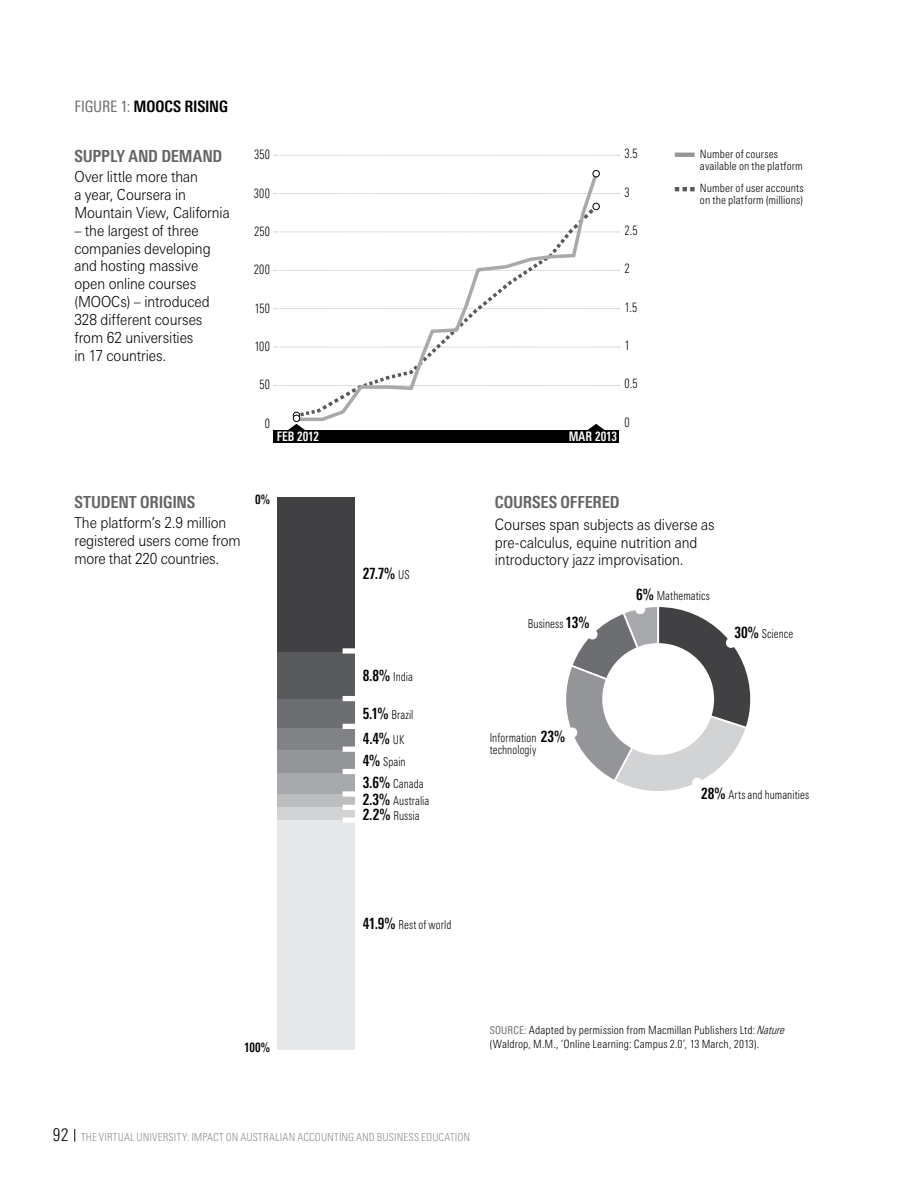
<style>
.page{position:relative;width:908px;height:1191px;background:#fff}
.page>*{position:absolute;margin:0;border:0;box-sizing:border-box;transform-origin:0 0}
.t1{font:700 condensed 16.62px "Linotype Univers";letter-spacing:-.01em;color:#636466}
.t2{font:700 condensed 15.75px "Linotype Univers";letter-spacing:-.01em;color:#000;scale:.9 1}
.t3{font:condensed 15.75px "Linotype Univers";color:#6d6e71}
.t4{font:700 condensed 15.75px "Linotype Univers";letter-spacing:-.01em;color:#000}
.t5{font:300 15.22px/17.8px "Linotype Univers Basic";letter-spacing:-.01em;color:#000;scale:.9 1}
.t6{font:300 condensed 13.12px "Linotype Univers";letter-spacing:.02em;color:#000;scale:.9 1}
.t7{font:700 condensed 13.12px "Linotype Univers";letter-spacing:-.01em;color:#fff;scale:.9 1}
.t8{font:700 condensed 13.12px "Linotype Univers";color:#000;scale:.9 1}
.t9{font:300 condensed 12.25px/22.4px "Linotype Univers";letter-spacing:.015em;color:#000;scale:.9 1}
.t10{font:300 condensed 11.38px/12.2px "Linotype Univers";letter-spacing:.01em;color:#000}
.t11{font:300 condensed 11.03px "Linotype Univers";letter-spacing:.01em;color:#8a8c8e}
.s1{font-weight:700;color:#000}
.s2{font-weight:300;font-size:12.25px}
.s3{font-weight:700;font-size:15.75px}
.s4{font-size:15.75px}
.s5{font-weight:400;font-size:10.85px;color:#6d6e71}
.s6{font-style:italic}
.s7{font-size:17.5px;color:#000}
</style>
<div class="page">
<svg style="left:74px;top:1129px;width:1px;height:12px"></svg>
<hr style="left:675px;top:153px;width:19px;height:4px;background:#939598">
<svg style="left:675px;top:187px;width:19px;height:4px"></svg>
<svg style="left:274px;top:155px;width:345px;height:1px"></svg>
<svg style="left:274px;top:193px;width:345px;height:1px"></svg>
<svg style="left:293px;top:170px;width:307px;height:34px"></svg>
<div style="left:593px;top:170px;width:6px;height:7px;background:#fff;border-radius:50%"></div>
<div style="left:593px;top:170px;width:6px;height:7px;border:1px solid #000;border-radius:50%"></div>
<div style="left:593px;top:203px;width:6px;height:7px;border:1px solid #000;border-radius:50%"></div>
<svg style="left:274px;top:204px;width:345px;height:226px"></svg>
<div style="left:274px;top:430px;width:345px;height:12px;background:#000"></div>
<div style="left:277px;top:497px;width:78px;height:552px;background:#e6e7e8"></div>
<div style="left:277px;top:497px;width:78px;height:322px;background:#d1d3d4"></div>
<div style="left:277px;top:497px;width:78px;height:310px;background:#bcbec0"></div>
<div style="left:277px;top:497px;width:78px;height:296px;background:#a7a9ac"></div>
<div style="left:277px;top:497px;width:78px;height:275px;background:#939598"></div>
<div style="left:277px;top:497px;width:78px;height:253px;background:#808285"></div>
<div style="left:277px;top:497px;width:78px;height:230px;background:#6d6e71"></div>
<div style="left:277px;top:497px;width:78px;height:201px;background:#58595b"></div>
<div style="left:277px;top:497px;width:78px;height:154px;background:#414042"></div>
<div style="left:343px;top:648px;width:17px;height:5px;background:#fff"></div>
<div style="left:343px;top:696px;width:17px;height:5px;background:#fff"></div>
<div style="left:343px;top:723px;width:17px;height:6px;background:#fff"></div>
<div style="left:343px;top:746px;width:17px;height:6px;background:#fff"></div>
<div style="left:343px;top:769px;width:17px;height:5px;background:#fff"></div>
<div style="left:343px;top:791px;width:17px;height:5px;background:#fff"></div>
<div style="left:343px;top:804px;width:17px;height:6px;background:#fff"></div>
<div style="left:343px;top:817px;width:17px;height:5px;background:#fff"></div>
<svg style="left:566px;top:607px;width:185px;height:184px"></svg>
<div style="left:603px;top:644px;width:110px;height:110px;background:#fff;border-radius:50%"></div>
<div style="left:602px;top:643px;width:112px;height:112px;border:2px solid #fff;border-radius:50%"></div>
<div style="left:726px;top:637px;width:10px;height:11px;background:#fff;border-radius:50%"></div>
<div style="left:635px;top:604px;width:10px;height:10px;background:#fff;border-radius:50%"></div>
<div style="left:587px;top:629px;width:10px;height:10px;background:#fff;border-radius:50%"></div>
<div style="left:567px;top:727px;width:10px;height:10px;background:#fff;border-radius:50%"></div>
<div style="left:692px;top:777px;width:10px;height:11px;background:#fff;border-radius:50%"></div>
<p class="t3" style="left:74px;top:97px;width:70px">FIGURE 1: <span class="s1">MOO</span></p>
<p class="t4" style="left:165px;top:97px;width:65px">CS RISING</p>
<p class="t1" style="left:74px;top:146px;width:149px">SUPPLY AND DEMAND</p>
<p class="t5" style="left:74px;top:168px;width:174px">Over little more than<br>a year, Coursera in<br>Mountain View, California</p>
<p class="t5" style="left:74px;top:221px;width:153px">– the largest of three companies developing and hosting massive open online courses (MOOCs) – introduced<br>328 different courses from 62 universities<br>in 17 countries.</p>
<p class="t6" style="left:254px;top:147px;width:19px">350</p>
<p class="t6" style="left:254px;top:185px;width:19px">300</p>
<p class="t6" style="left:254px;top:224px;width:19px">250</p>
<p class="t6" style="left:254px;top:262px;width:19px">200</p>
<p class="t6" style="left:254px;top:300px;width:19px">150</p>
<p class="t6" style="left:254px;top:339px;width:19px">100</p>
<p class="t6" style="left:259px;top:377px;width:13px">50</p>
<p class="t6" style="left:265px;top:415px;width:7px">0</p>
<p class="t7" style="left:277px;top:428px;width:48px">FEB 2012</p>
<p class="t7" style="left:569px;top:428px;width:55px">MAR 2013</p>
<p class="t6" style="left:625px;top:146px;width:16px">3.5</p>
<p class="t6" style="left:625px;top:184px;width:7px">3</p>
<p class="t6" style="left:625px;top:223px;width:16px">2.5</p>
<p class="t6" style="left:625px;top:261px;width:7px">2</p>
<p class="t6" style="left:625px;top:299px;width:15px">1.5</p>
<p class="t6" style="left:625px;top:338px;width:7px">1</p>
<p class="t6" style="left:625px;top:376px;width:16px">0.5</p>
<p class="t6" style="left:625px;top:414px;width:7px">0</p>
<p class="t10" style="left:700px;top:148px;width:104px">N umber of courses available on the platform</p>
<p class="t10" style="left:700px;top:182px;width:105px">N umber of user accounts on the platform (millions)</p>
<p class="t1" style="left:74px;top:492px;width:121px">STUDENT ORIGINS</p>
<p class="t5" style="left:74px;top:514px;width:186px">The platform’s 2.9 million registered users come from more that 220 countries.</p>
<p class="t8" style="left:255px;top:491px;width:18px">0%</p>
<p class="t2" style="left:363px;top:564px;width:47px">27.7% <span class="s2">US</span></p>
<p class="t9" style="left:363px;top:665px;width:57px"><span class="s3">8.8%</span> I ndia</p>
<p class="t9" style="left:363px;top:703px;width:58px"><span class="s3">5.1%</span> Brazil</p>
<p class="t2" style="left:363px;top:729px;width:48px">4.4% <span class="s2">U K</span></p>
<p class="t9" style="left:363px;top:750px;width:69px"><span class="s3">4%</span> Spain<br><span class="s3">3.6%</span> Canada</p>
<p class="t9" style="left:363px;top:793px;width:76px;line-height:14.9px"><span class="s3">2.3%</span> Australia<br><span class="s3">2.2%</span> Russia</p>
<p class="t1" style="left:495px;top:492px;width:126px">COURSES OFFERED</p>
<p class="t5" style="left:495px;top:515px;width:245px"><span class="s4">Courses span</span> subjects as diverse as pre-calculus, equine nutrition and introductory jazz improvisation.</p>
<p class="t9" style="left:636px;top:584px;width:84px"><span class="s3">6%</span> Mathematics</p>
<p class="t9" style="left:528px;top:612px;width:70px">Business <span class="s3">13%</span></p>
<p class="t9" style="left:734px;top:622px;width:67px"><span class="s3">30%</span> Science</p>
<p class="t9" style="left:490px;top:731px;width:85px;line-height:12.2px">Information <span class="s3">23% </span>technologiy</p>
<p class="t9" style="left:701px;top:783px;width:122px"><span class="s3">28%</span> Arts and humanities</p>
<p class="t8" style="left:244px;top:1039px;width:30px">100%</p>
<p class="t9" style="left:363px;top:913px;width:100px"><span class="s3">41.9%</span> Rest of world</p>
<p class="t10" style="left:490px;top:1022px;width:297px;line-height:14.3px"><span class="s5">SOURCE:</span> Adapted by permission from Macmillan Publishers Ltd: <span class="s6">Nature </span>(Waldrop, M .M ., ‘Online Learning: Campus 2.0’, 13 March, 2013).</p>
<p class="t11" style="left:53px;top:1131px;width:419px"><span class="s7">92</span> The Virtual University: Impact on Australian Accounting and Business Education</p>
</div>
